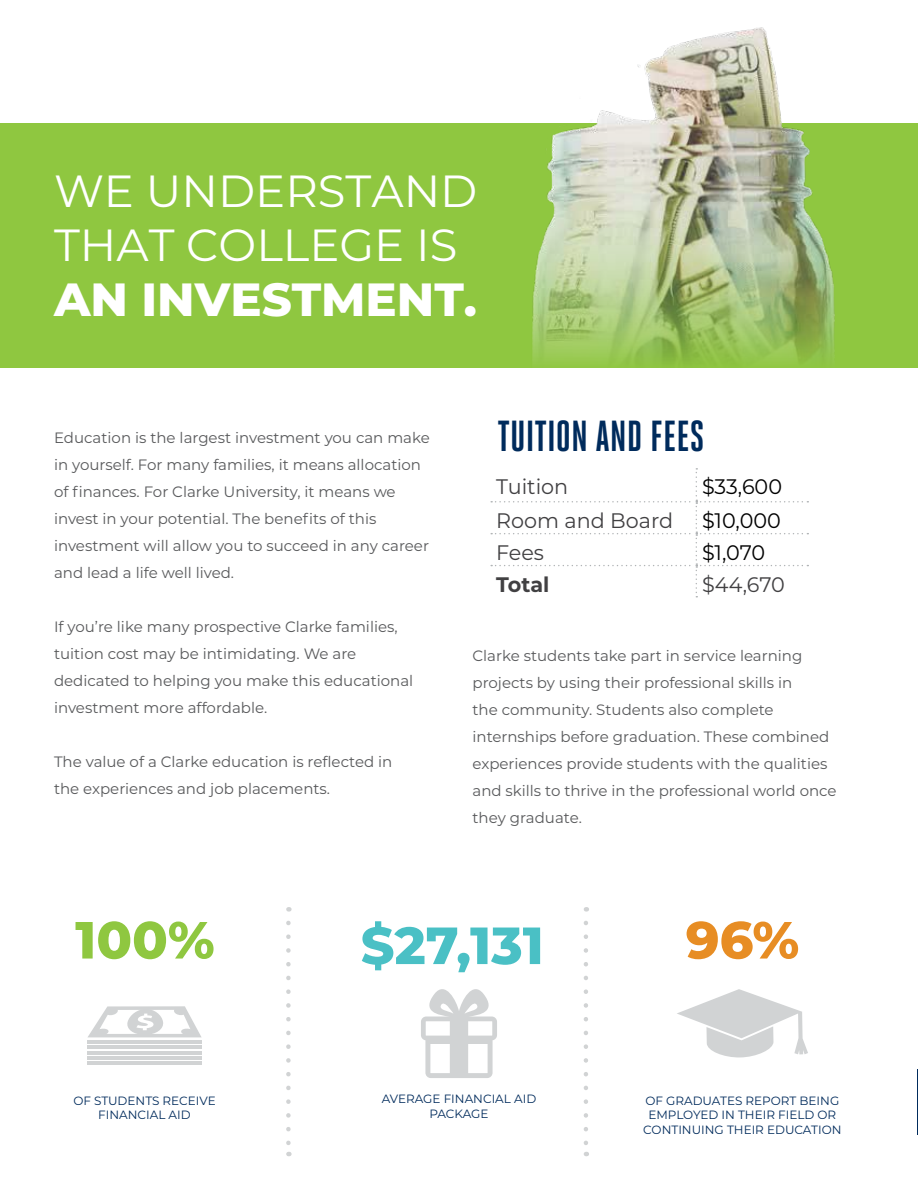
<style>
.page{position:relative;width:918px;height:1188px;background:#fff}
.page>*{position:absolute;margin:0;border:0;box-sizing:border-box;transform-origin:0 0}
.t1{font:800 46.5px "Montserrat";color:#fff}
.t2{font:45px/54px "Montserrat";color:#fff}
.t3{font:700 43.35px "Heroic Condensed";color:#002b5c}
.t4{font:21px "Montserrat";color:#414042}
.t5{font:21px "Montserrat";color:#000}
.t6{font:700 21px "Montserrat";color:#414042}
.t7{font:15px/27px "Montserrat";color:#58595b}
.t8{font:12px/14.4px "Montserrat";color:#002b5c;text-align:center}
</style>
<div class="page">
<div style="left:0;top:123px;width:918px;height:244px;background:#8fc740"></div>
<img style="left:532px;top:27px;width:303px;height:337px">
<svg style="left:491px;top:468px;width:317px;height:129px"></svg>
<svg style="left:88px;top:1006px;width:113px;height:31px"></svg>
<hr style="left:87px;top:1040px;width:115px;height:4px;background:#d1d3d4">
<hr style="left:87px;top:1046px;width:115px;height:3px;background:#d1d3d4">
<hr style="left:87px;top:1051px;width:115px;height:3px;background:#d1d3d4">
<hr style="left:87px;top:1056px;width:115px;height:4px;background:#d1d3d4">
<hr style="left:87px;top:1062px;width:115px;height:3px;background:#d1d3d4">
<svg style="left:421px;top:989px;width:76px;height:89px"></svg>
<svg style="left:677px;top:989px;width:131px;height:69px"></svg>
<svg style="left:286px;top:923px;width:5px;height:233px"></svg>
<svg style="left:584px;top:923px;width:4px;height:233px"></svg>
<svg style="left:362px;top:921px;width:178px;height:51px"></svg>
<svg style="left:687px;top:921px;width:111px;height:38px"></svg>
<svg style="left:76px;top:921px;width:138px;height:38px"></svg>
<hr style="left:917px;top:1069px;width:1px;height:65px;background:#002b5c">
<h2 class="t2" style="left:54px;top:162px;width:425px">WE UNDERSTAND<br>THAT COLLEGE IS</h2>
<h1 class="t1" style="left:54px;top:266px;width:425px">AN INVESTMENT.</h1>
<p class="t7" style="left:54px;top:423px;width:377px">Education is the largest investment you can make in yourself. For many families, it means allocation of finances. For Clarke University, it means we invest in your potential. The benefits of this investment will allow you to succeed in any career and lead a life well lived.</p>
<h3 class="t3" style="left:498px;top:412px;width:208px">TUITION AND FEES</h3>
<h3 class="t4" style="left:496px;top:472px;width:74px">Tuition</h3>
<h3 class="t5" style="left:702px;top:472px;width:82px">$33,600</h3>
<h3 class="t4" style="left:496px;top:506px;width:178px">Room and Board</h3>
<h3 class="t5" style="left:702px;top:506px;width:80px">$10,000</h3>
<h3 class="t4" style="left:496px;top:538px;width:49px">Fees</h3>
<h3 class="t5" style="left:702px;top:538px;width:65px">$1,070</h3>
<h3 class="t6" style="left:496px;top:569px;width:55px">Total</h3>
<h3 class="t4" style="left:702px;top:570px;width:84px">$44,670</h3>
<p class="t7" style="left:54px;top:612px;width:361px">If you’re like many prospective Clarke families, tuition cost may be intimidating. We are dedicated to helping you make this educational investment more affordable.</p>
<p class="t7" style="left:54px;top:747px;width:340px">The value of a Clarke education is reflected in the experiences and job placements.</p>
<p class="t7" style="left:472px;top:642px;width:366px">Clarke students take part in service learning projects by using their professional skills in<br>the community. Students also complete internships before graduation. These combined experiences provide students with the qualities and skills to thrive in the professional world once they graduate.</p>
<p class="t8" style="left:73px;top:1093px;width:144px">OF STUDENTS RECEIVE<br>FINANCIAL AID</p>
<p class="t8" style="left:382px;top:1091px;width:156px">AVERAGE FINANCIAL AID<br>PACKAGE</p>
<p class="t8" style="left:643px;top:1093px;width:200px">OF GRADUATES REPORT BEING<br>EMPLOYED IN THEIR FIELD OR<br>CONTINUING THEIR EDUCATION</p>
</div>
